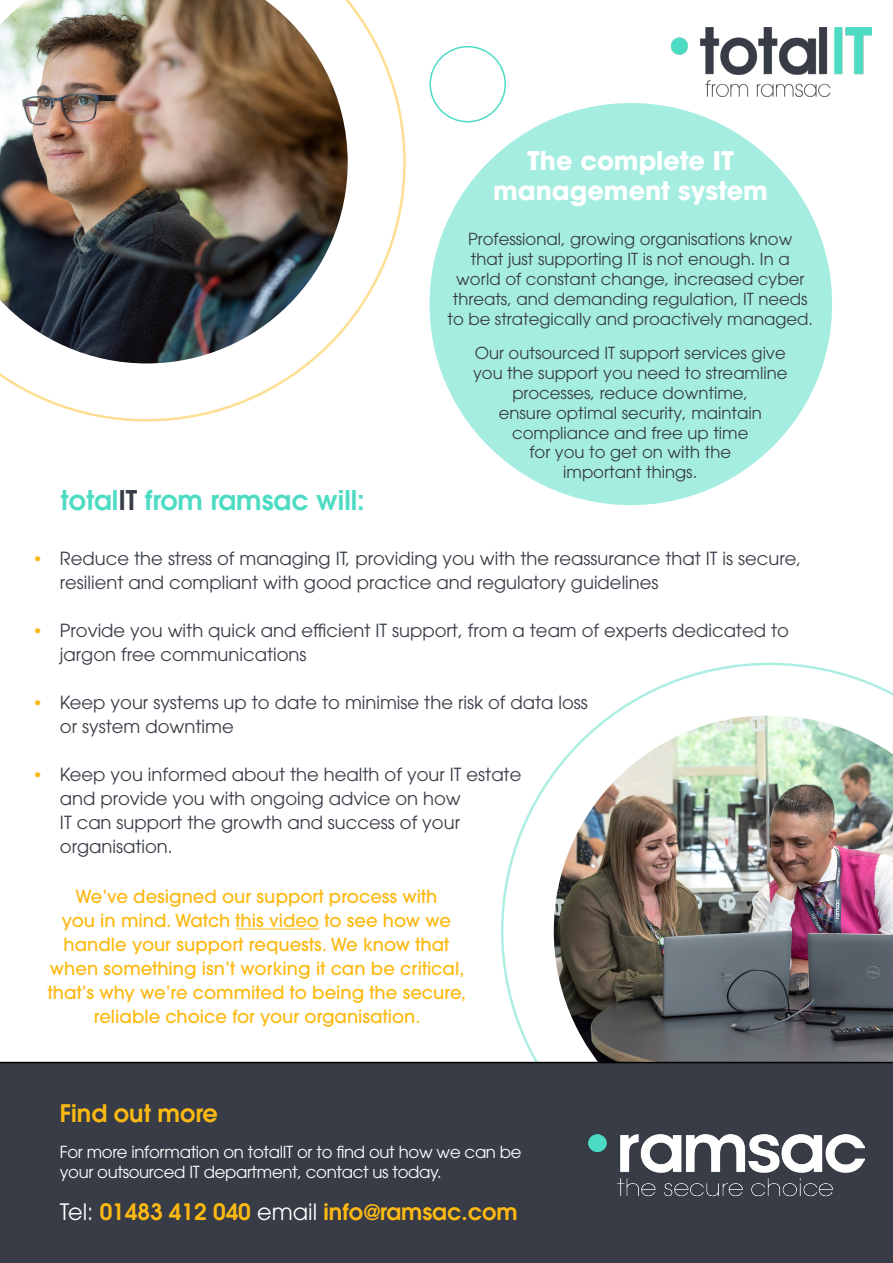
<style>
.page{position:relative;width:893px;height:1263px;background:#fff}
.page>*{position:absolute;margin:0;border:0;box-sizing:border-box;transform-origin:0 0}
.t1{font:600 27px "ITC Avant Garde Std";color:#4ddcc3}
.t2{font:700 25.5px/30.6px "ITC Avant Garde Std";color:#fff;text-align:center}
.t3{font:600 24px "ITC Avant Garde Std";color:#fdb913}
.t4{font:600 22.5px "ITC Avant Garde Std";color:#fdb913}
.t5{font:18px/24px "ITC Avant Garde Std";color:#373c46}
.t6{font:500 18px/24px "ITC Avant Garde Std";color:#fdb913;text-align:center}
.t7{font:16.5px/19.8px "ITC Avant Garde Std";color:#373c46;text-align:center}
.t8{font:16.5px/19.8px "ITC Avant Garde Std";letter-spacing:-.02em;color:#fff}
.s1{color:#373c46}
.s2{font-size:16.5px;color:#fdb913}
.s3{font-weight:400;color:#fff}
</style>
<div class="page">
<svg style="left:501px;top:663px;width:392px;height:399px"></svg>
<img style="left:554px;top:715px;width:339px;height:347px">
<svg style="left:0;top:0;width:406px;height:421px"></svg>
<img style="left:0;top:0;width:348px;height:363px">
<div style="left:0;top:1062px;width:893px;height:201px;background:#373c46"></div>
<img style="left:588px;top:1135px;width:276px;height:62px">
<img style="left:671px;top:28px;width:200px;height:69px">
<div style="left:429px;top:103px;width:403px;height:402px;background:#a6ede1;border-radius:50%"></div>
<hr style="left:236px;top:929px;width:83px;height:1px;background:#fdb913">
<div style="left:429px;top:46px;width:77px;height:76px;border:2px solid #4ddcc3;border-radius:50%"></div>
<h1 class="t1" style="left:61px;top:482px;width:306px">total<span class="s1">IT</span> from ramsac will:</h1>
<h2 class="t2" style="left:493px;top:145px;width:276px">The complete IT management system</h2>
<p class="t7" style="left:447px;top:229px;width:367px">Professional, growing organisations know<br>that just supporting IT is not enough. In a world of constant change, increased cyber threats, and demanding regulation, IT needs to be strategically and proactively managed.</p>
<p class="t7" style="left:473px;top:343px;width:316px">Our outsourced IT support services give you the support you need to streamline processes, reduce downtime,<br>ensure optimal security, maintain compliance and free up time<br>for you to get on with the<br>important things.</p>
<p class="t5" style="left:60px;top:546px;width:743px;text-indent:-27px"><span class="s2">•</span> Reduce the stress of managing IT, providing you with the reassurance that IT is secure, resilient and compliant with good practice and regulatory guidelines</p>
<p class="t5" style="left:60px;top:618px;width:730px;text-indent:-27px"><span class="s2">•</span> Provide you with quick and efficient IT support, from a team of experts dedicated to jargon free communications</p>
<p class="t5" style="left:60px;top:690px;width:529px;text-indent:-27px"><span class="s2">•</span> Keep your systems up to date to minimise the risk of data loss or system downtime</p>
<p class="t5" style="left:60px;top:762px;width:463px;text-indent:-27px"><span class="s2">•</span> Keep you informed about the health of your IT estate and provide you with ongoing advice on how<br>IT can support the growth and success of your organisation.</p>
<p class="t6" style="left:48px;top:884px;width:420px">We’ve designed our support process with<br>you in mind. Watch this video to see how we handle your support requests. We know that when something isn’t working it can be critical, that’s why we’re commited to being the secure, reliable choice for your organisation.</p>
<h3 class="t3" style="left:60px;top:1097px;width:160px">Find out more</h3>
<p class="t8" style="left:60px;top:1142px;width:463px">For more information on totalIT or to find out how we can be your outsourced IT department, contact us today.</p>
<p class="t4" style="left:60px;top:1197px;width:460px"><span class="s3">Tel:</span> 01483 412 040 <span class="s3">email</span> info@ramsac.com</p>
</div>
